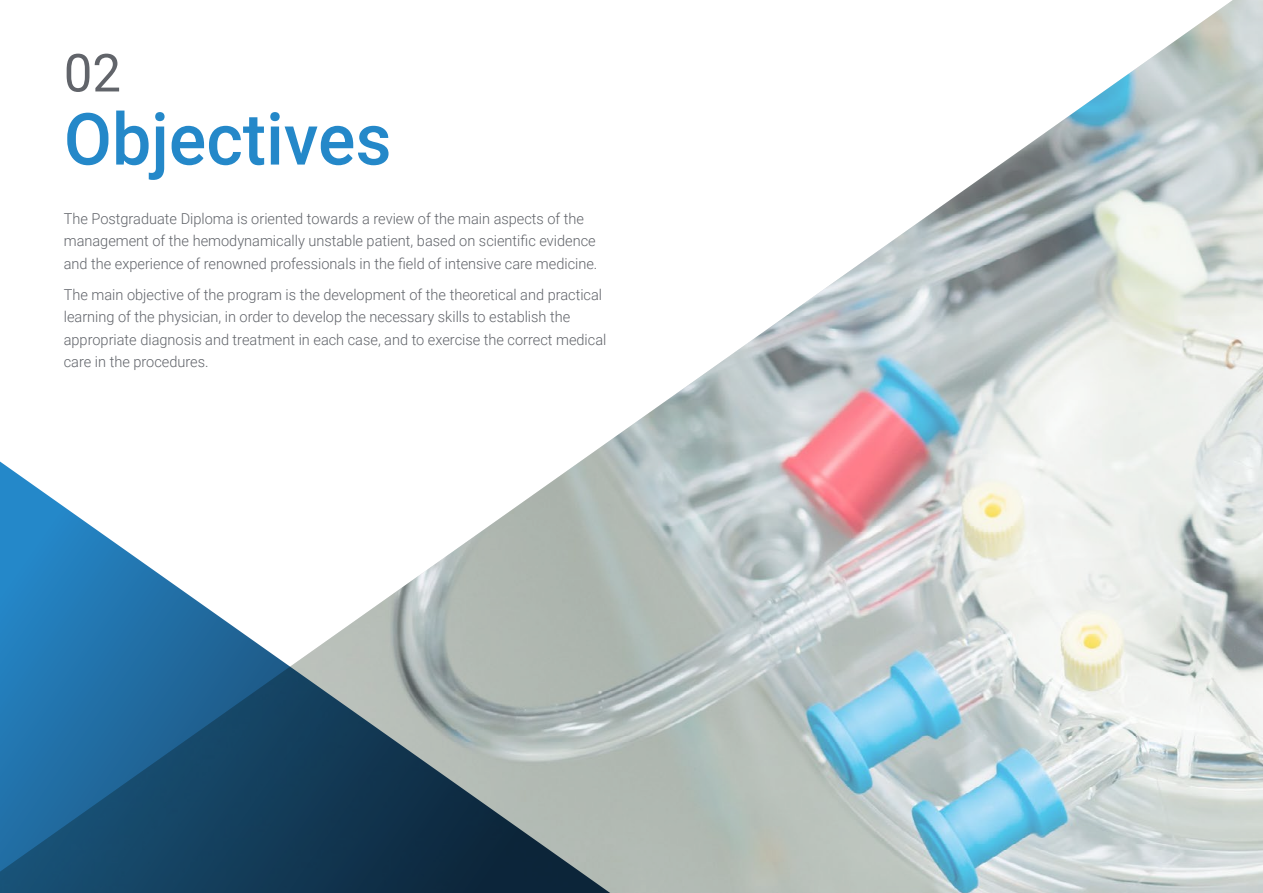
<style>
.page{position:relative;width:1263px;height:893px;background:#fff}
.page>*{position:absolute;margin:0;border:0;box-sizing:border-box;transform-origin:0 0}
.t1{font:500 72px "Roboto";color:#2488c9}
.t2{font:52.5px "Roboto";color:#61646a}
.t3{font:300 15px/22.5px "Roboto";color:#61646a}
</style>
<div class="page">
<img style="left:602px;top:0;width:661px;height:893px">
<svg style="left:0;top:446px;width:640px;height:447px"></svg>
<h2 class="t2" style="left:64px;top:36px;width:59px">02</h2>
<h1 class="t1" style="left:64px;top:89px;width:329px">Objectives</h1>
<p class="t3" style="left:64px;top:207px;width:535px">The Postgraduate Diploma is oriented towards a review of the main aspects of the management of the hemodynamically unstable patient, based on scientific evidence and the experience of renowned professionals in the field of intensive care medicine.</p>
<p class="t3" style="left:64px;top:283px;width:544px">The main objective of the program is the development of the theoretical and practical learning of the physician, in order to develop the necessary skills to establish the appropriate diagnosis and treatment in each case, and to exercise the correct medical care in the procedures.</p>
</div>
